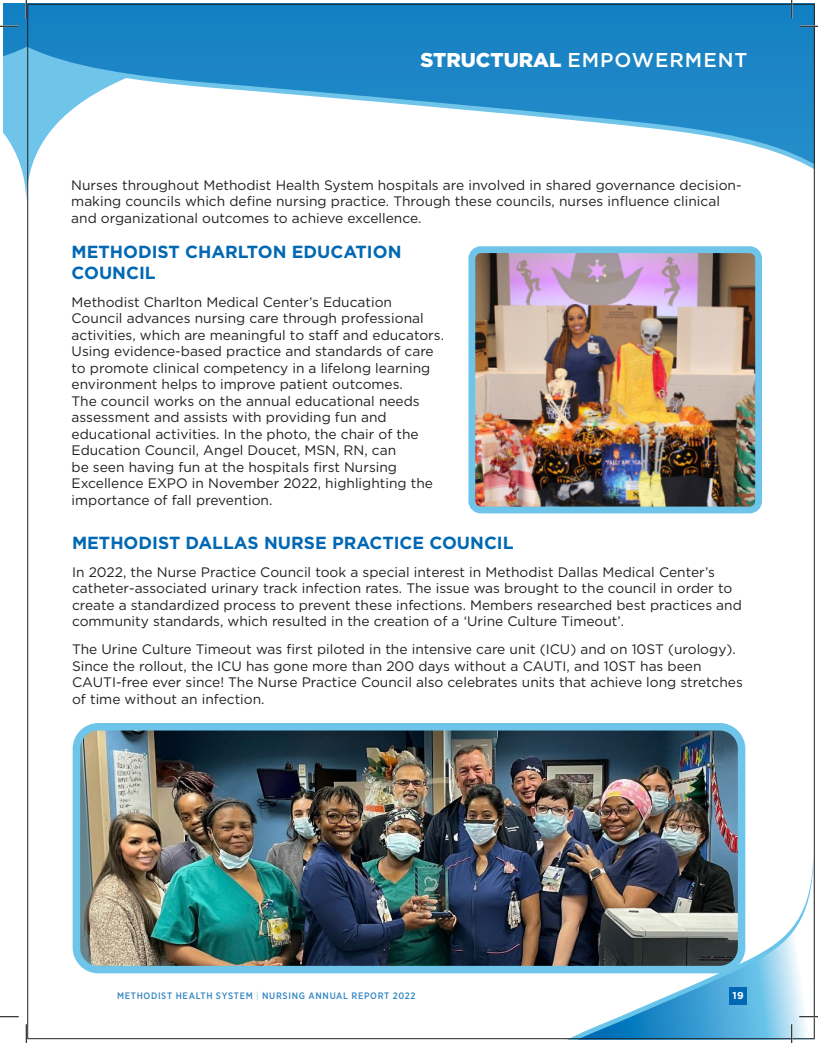
<style>
.page{position:relative;width:818px;height:1043px;background:#fff}
.page>*{position:absolute;margin:0;border:0;box-sizing:border-box;transform-origin:0 0}
.t1{font:500 20px "Gotham";letter-spacing:.05em;color:#fff}
.t2{font:700 17.5px/21px "Gotham";color:#0168b3}
.t3{font:13.75px/16.5px "Gotham";color:#231f20}
.t4{font:700 10px "Gotham";color:#fff}
.t5{font:500 9.38px "Gotham Narrow";letter-spacing:.075em;color:#0168b3}
.s1{font-weight:900}
.s2{font-weight:400;color:#6ec4e9}
</style>
<div class="page">
<img style="left:27px;top:4px;width:787px;height:1035px">
<svg style="left:799px;top:25px;width:19px;height:2px"></svg>
<svg style="left:0;top:1016px;width:19px;height:1px"></svg>
<svg style="left:799px;top:1015px;width:19px;height:2px"></svg>
<svg style="left:0;top:0;width:29px;height:204px"></svg>
<svg style="left:25px;top:1024px;width:2px;height:18px"></svg>
<svg style="left:790px;top:0;width:2px;height:19px"></svg>
<svg style="left:790px;top:1024px;width:2px;height:18px"></svg>
<h1 class="t1" style="left:420px;top:47px;width:328px"><span class="s1">STRUCTURAL</span> EMPOWERMENT</h1>
<p class="t3" style="left:71px;top:176px;width:672px">Nurses throughout Methodist Health System hospitals are involved in shared governance decision&shy;making councils which define nursing practice. Through these councils, nurses influence clinical and organizational outcomes to achieve excellence.</p>
<p class="t2" style="left:72px;top:241px;width:331px">METHODIST CHARLTON EDUCATION<br>COUNCIL</p>
<p class="t3" style="left:72px;top:293px;width:374px">Methodist Charlton Medical Center’s Education Council advances nursing care through professional activities, which are meaningful to staff and educators.<br>Using evidence-based practice and standards of care to promote clinical competency in a lifelong learning environment helps to improve patient outcomes.<br>The council works on the annual educational needs assessment and assists with providing fun and educational activities. In the photo, the chair of the Education Council, Angel Doucet, MSN, RN, can<br>be seen having fun at the hospitals first Nursing Excellence EXPO in November 2022, highlighting the importance of fall prevention.</p>
<p class="t2" style="left:72px;top:532px;width:443px">METHODIST DALLAS NURSE PRACTICE COUNCIL</p>
<p class="t3" style="left:72px;top:563px;width:671px">In 2022, the Nurse Practice Council took a special interest in Methodist Dallas Medical Center’s catheter-associated urinary track infection rates. The issue was brought to the council in order to create a standardized process to prevent these infections. Members researched best practices and community standards, which resulted in the creation of a ‘Urine Culture Timeout’.</p>
<p class="t3" style="left:72px;top:640px;width:672px">The Urine Culture Timeout was first piloted in the intensive care unit (ICU) and on 10ST (urology).<br>Since the rollout, the ICU has gone more than 200 days without a CAUTI, and 10ST has been CAUTI-free ever since! The Nurse Practice Council also celebrates units that achieve long stretches of time without an infection.</p>
<p class="t5" style="left:117px;top:990px;width:300px">METHODIST HEALTH SYSTEM <span class="s2">|</span> NURSING ANNUAL REPORT 2022</p>
<p class="t4" style="left:732px;top:989px;width:13px">19</p>
</div>
